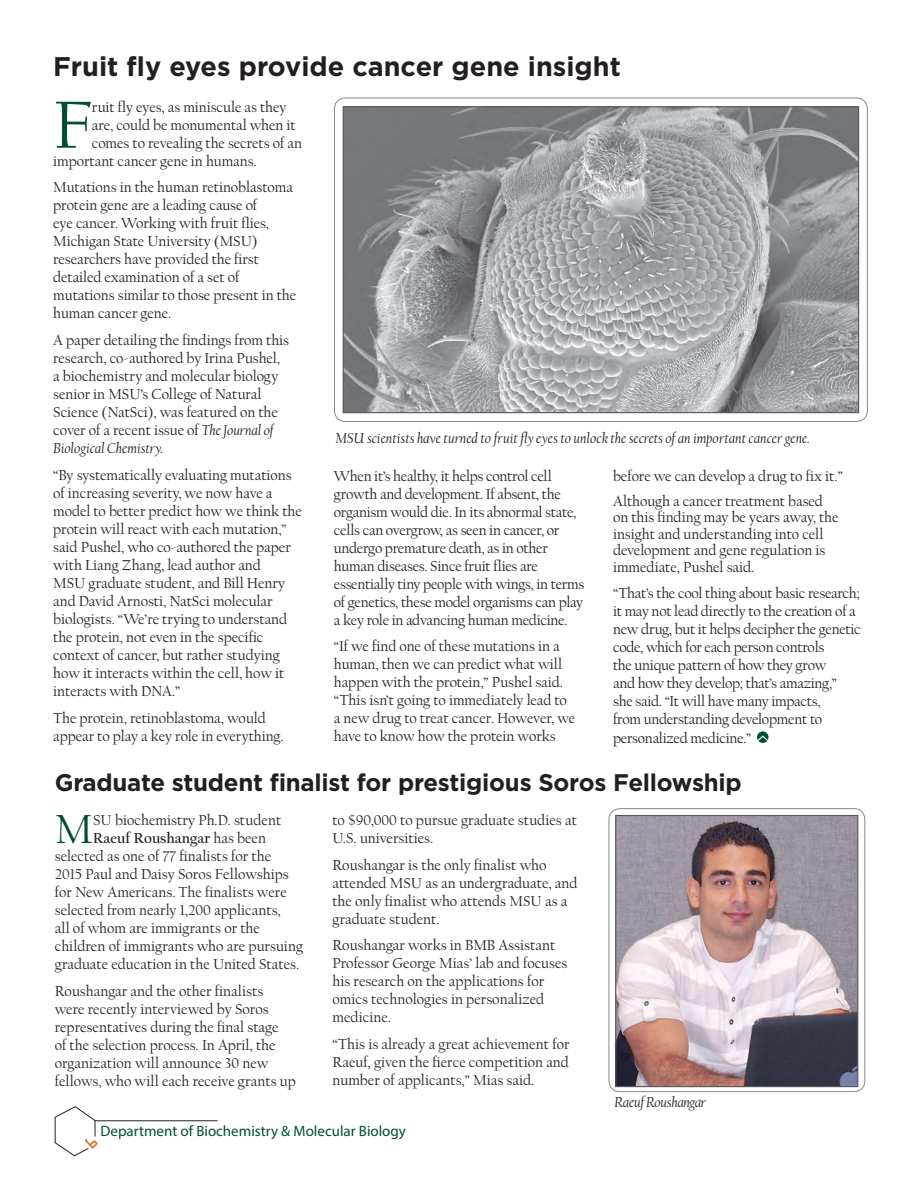
<style>
.page{position:relative;width:920px;height:1192px;background:#fff}
.page>*{position:absolute;margin:0;border:0;box-sizing:border-box;transform-origin:0 0}
.t1{font:69.3px "Californian FB";color:#004e38}
.t2{font:42.15px "Californian FB";color:#004e38}
.t3{font:700 27px "Gotham";color:#231f20}
.t4{font:700 24px "Gotham";letter-spacing:-.01em;color:#231f20}
.t5{font:15px/18px "Californian FB";letter-spacing:-.005em;color:#231f20}
.t6{font:italic 15px "Californian FB";color:#231f20}
.t7{font:15px "Myriad Pro";color:#004e38}
.t8{font:700 15px "Californian FB";color:#231f20}
.t9{font:italic 15px "Californian FB";letter-spacing:-.02em;color:#231f20}
.s1{font-style:italic}
.s2{font-weight:400}
</style>
<div class="page">
<svg style="left:757px;top:731px;width:11px;height:11px"></svg>
<img style="left:344px;top:108px;width:513px;height:303px">
<div style="left:342px;top:106px;width:517px;height:307px;border:1px solid #57585a"></div>
<div style="left:608px;top:808px;width:257px;height:283px;border:1px solid #87898c;border-radius:11px"></div>
<img style="left:617px;top:816px;width:239px;height:268px">
<div style="left:615px;top:814px;width:243px;height:272px;border:1px solid #57585a"></div>
<hr style="left:95px;top:1120px;width:123px;height:1px;background:#231f20">
<svg style="left:54px;top:1106px;width:44px;height:50px"></svg>
<h1 class="t3" style="left:53px;top:49px;width:569px">Fruit fly eyes provide cancer gene insight</h1>
<p class="t1" style="left:53px;top:90px;width:40px">F</p>
<p class="t5" style="left:92px;top:98px;width:212px">ruit fly eyes, as miniscule as they are, could be monumental when it comes to revealing the secrets of an</p>
<p class="t5" style="left:53px;top:179px;width:244px">Mutations in the human retinoblastoma protein gene are a leading cause of<br>eye cancer. Working with fruit flies, Michigan State University (MSU) researchers have provided the first detailed examination of a set of mutations similar to those present in the human cancer gene.</p>
<p class="t5" style="left:53px;top:331px;width:237px">A paper detailing the findings from this research, co-authored by Irina Pushel, a biochemistry and molecular biology senior in MSU’s College of Natural Science (NatSci), was featured on the cover of a recent issue of <span class="s1">The Journal of Biological Chemistry.</span></p>
<p class="t5" style="left:53px;top:466px;width:250px">“By systematically evaluating mutations of increasing severity, we now have a model to better predict how we think the protein will react with each mutation,” said Pushel, who co-authored the paper with Liang Zhang, lead author and<br>MSU graduate student, and Bill Henry and David Arnosti, NatSci molecular biologists. “We’re trying to understand the protein, not even in the specific context of cancer, but rather studying how it interacts within the cell, how it interacts with DNA.”</p>
<p class="t5" style="left:53px;top:709px;width:232px">The protein, retinoblastoma, would appear to play a key role in everything.</p>
<p class="t5" style="left:53px;top:152px;width:205px">important cancer gene in humans.</p>
<p class="t6" style="left:336px;top:429px;width:475px">MSU scientists have turned to fruit fly eyes to unlock the secrets of an important cancer gene.</p>
<p class="t5" style="left:334px;top:467px;width:252px">When it’s healthy, it helps control cell growth and development. If absent, the organism would die. In its abnormal state, cells can overgrow, as seen in cancer, or undergo premature death, as in other human diseases. Since fruit flies are essentially tiny people with wings, in terms of genetics, these model organisms can play a key role in advancing human medicine.</p>
<p class="t5" style="left:334px;top:637px;width:243px">“If we find one of these mutations in a human, then we can predict what will happen with the protein,” Pushel said. “This isn’t going to immediately lead to a new drug to treat cancer. However, we have to know how the protein works</p>
<p class="t5" style="left:613px;top:463px;width:231px;line-height:25.2px">before we can develop a drug to fix it.”<br>Although a cancer treatment based</p>
<p class="t5" style="left:613px;top:509px;width:227px;line-height:16.5px">on this finding may be years away, the insight and understanding into cell development and gene regulation is immediate, Pushel said.</p>
<p class="t5" style="left:613px;top:585px;width:249px">“That’s the cool thing about basic research; it may not lead directly to the creation of a new drug, but it helps decipher the genetic code, which for each person controls<br>the unique pattern of how they grow<br>and how they develop; that’s amazing,”<br>she said. “It will have many impacts,<br>from understanding development to personalized medicine.”</p>
<h2 class="t4" style="left:55px;top:766px;width:688px">Graduate student finalist for prestigious Soros Fellowship</h2>
<p class="t2" style="left:55px;top:807px;width:40px">M</p>
<p class="t5" style="left:93px;top:811px;width:190px">SU biochemistry Ph.D. student</p>
<p class="t5" style="left:332px;top:811px;width:246px">to $90,000 to pursue graduate studies at<br>U.S. universities.</p>
<p class="t5" style="left:332px;top:856px;width:246px">Roushangar is the only finalist who attended MSU as an undergraduate, and the only finalist who attends MSU as a graduate student.</p>
<p class="t5" style="left:332px;top:936px;width:236px">Roushangar works in BMB Assistant<br>Professor George Mias’ lab and focuses his research on the applications for omics technologies in personalized medicine.</p>
<p class="t5" style="left:332px;top:1035px;width:238px;text-align:justify">“This is already a great achievement for Raeuf, given the fierce competition and number of applicants,” Mias said.</p>
<p class="t8" style="left:93px;top:829px;width:175px">Raeuf Roushangar <span class="s2">has been</span></p>
<p class="t5" style="left:55px;top:847px;width:218px">selected as one of 77 finalists for the</p>
<p class="t5" style="left:55px;top:865px;width:235px">2015 Paul and Daisy Soros Fellowships</p>
<p class="t5" style="left:55px;top:883px;width:233px">for New Americans. The finalists were</p>
<p class="t5" style="left:55px;top:901px;width:227px">selected from nearly 1,200 applicants,</p>
<p class="t5" style="left:55px;top:919px;width:207px">all of whom are immigrants or the</p>
<p class="t5" style="left:55px;top:937px;width:250px">children of immigrants who are pursuing</p>
<p class="t5" style="left:55px;top:955px;width:246px">graduate education in the United States.</p>
<p class="t5" style="left:55px;top:982px;width:243px">Roushangar and the other finalists were recently interviewed by Soros representatives during the final stage<br>of the selection process. In April, the organization will announce 30 new fellows, who will each receive grants up</p>
<p class="t7" style="left:100px;top:1121px;width:307px">Department of Biochemistry &amp; Molecular Biology</p>
<p class="t9" style="left:614px;top:1093px;width:93px">Raeuf Roushangar</p>
</div>
